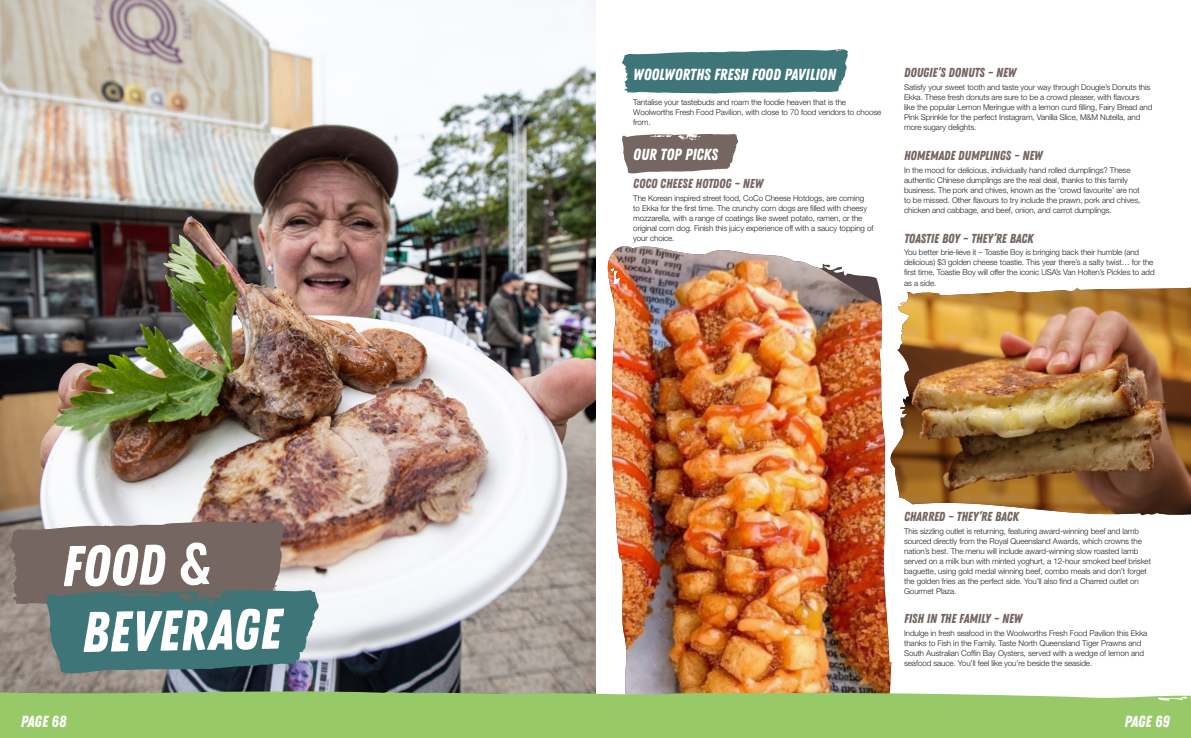
<style>
.page{position:relative;width:1191px;height:738px;background:#fff}
.page>*{position:absolute;margin:0;border:0;box-sizing:border-box;transform-origin:0 0}
.t1{font:56.9px "Zing Rust Base";color:#fff}
.t2{font:16px "Zing Rust Base";color:#fff}
.t3{font:13px "Zing Rust Base";color:#756661}
.Header-2{font:300 8px/10px "Helvetica Neue LT Std";letter-spacing:-.01em;color:#231f20}
</style>
<div class="page">
<img style="left:0;top:0;width:595px;height:687px">
<img style="left:607px;top:246px;width:284px;height:441px">
<svg style="left:622px;top:133px;width:116px;height:41px;background:#8d807c"></svg>
<svg style="left:622px;top:49px;width:226px;height:44px;background:#508285"></svg>
<svg style="left:0;top:687px;width:1191px;height:50px;background:#9cc470"></svg>
<svg style="left:6px;top:519px;width:316px;height:155px;background:#697775"></svg>
<svg style="left:881px;top:287px;width:262px;height:244px"></svg>
<img style="left:889px;top:287px;width:302px;height:228px">
<p class="t1" style="left:61px;top:533px;width:151px;rotate:-1deg">FOOD &amp;</p>
<p class="t1" style="left:81px;top:598px;width:201px;rotate:-1deg">BEVERAGE</p>
<p class="t2" style="left:21px;top:711px;width:47px">PAGE 68</p>
<p class="t2" style="left:633px;top:65px;width:204px">WOOLWORTHS FRESH FOOD PAVILION</p>
<p class="Header-2" style="left:633px;top:96px;width:249px">Tantalise your tastebuds and roam the foodie heaven that is the<br>Woolworths Fresh Food Pavilion, with close to 70 food vendors to choose from.</p>
<p class="t2" style="left:633px;top:144px;width:86px">OUR TOP PICKS</p>
<p class="t3" style="left:633px;top:176px;width:131px">COCO CHEESE HOTDOG – NEW</p>
<p class="Header-2" style="left:633px;top:193px;width:242px">The Korean inspired street food, CoCo Cheese Hotdogs, are coming<br>to Ekka for the first time. The crunchy corn dogs are filled with cheesy mozzarella, with a range of coatings like sweet potato, ramen, or the original corn dog. Finish this juicy experience off with a saucy topping of your choice.</p>
<p class="t3" style="left:904px;top:65px;width:114px">DOUGIE’S DONUTS – NEW</p>
<p class="Header-2" style="left:904px;top:82px;width:250px">Satisfy your sweet tooth and taste your way through Dougie’s Donuts this Ekka. These fresh donuts are sure to be a crowd pleaser, with flavours like the popular Lemon Meringue with a lemon curd filling, Fairy Bread and Pink Sprinkle for the perfect Instagram, Vanilla Slice, M&amp;M Nutella, and more sugary delights.</p>
<p class="t3" style="left:904px;top:148px;width:140px">HOMEMADE DUMPLINGS – NEW</p>
<p class="Header-2" style="left:904px;top:165px;width:238px">In the mood for delicious, individually hand rolled dumplings? These authentic Chinese dumplings are the real deal, thanks to this family business. The pork and chives, known as the ‘crowd favourite’ are not to be missed. Other flavours to try include the prawn, pork and chives, chicken and cabbage, and beef, onion, and carrot dumplings.</p>
<p class="t3" style="left:904px;top:230px;width:131px">TOASTIE BOY – THEY’RE BACK</p>
<p class="Header-2" style="left:904px;top:247px;width:252px">You better brie-lieve it – Toastie Boy is bringing back their humble (and delicious) $3 golden cheese toastie. This year there’s a salty twist… for the first time, Toastie Boy will offer the iconic USA’s Van Holten’s Pickles to add as a side.</p>
<p class="t3" style="left:904px;top:508px;width:116px">CHARRED – THEY’RE BACK</p>
<p class="Header-2" style="left:904px;top:525px;width:248px">This sizzling outlet is returning, featuring award-winning beef and lamb sourced directly from the Royal Queensland Awards, which crowns the nation’s best. The menu will include award-winning slow roasted lamb served on a milk bun with minted yoghurt, a 12-hour smoked beef brisket baguette, using gold medal winning beef, combo meals and don’t forget the golden fries as the perfect side. You’ll also find a Charred outlet on Gourmet Plaza.</p>
<p class="t3" style="left:904px;top:611px;width:120px">FISH IN THE FAMILY – NEW</p>
<p class="Header-2" style="left:904px;top:627px;width:245px">Indulge in fresh seafood in the Woolworths Fresh Food Pavilion this Ekka thanks to Fish in the Family. Taste North Queensland Tiger Prawns and South Australian Coffin Bay Oysters, served with a wedge of lemon and seafood sauce. You’ll feel like you’re beside the seaside.</p>
<p class="t2" style="left:1124px;top:711px;width:47px">PAGE 69</p>
</div>
